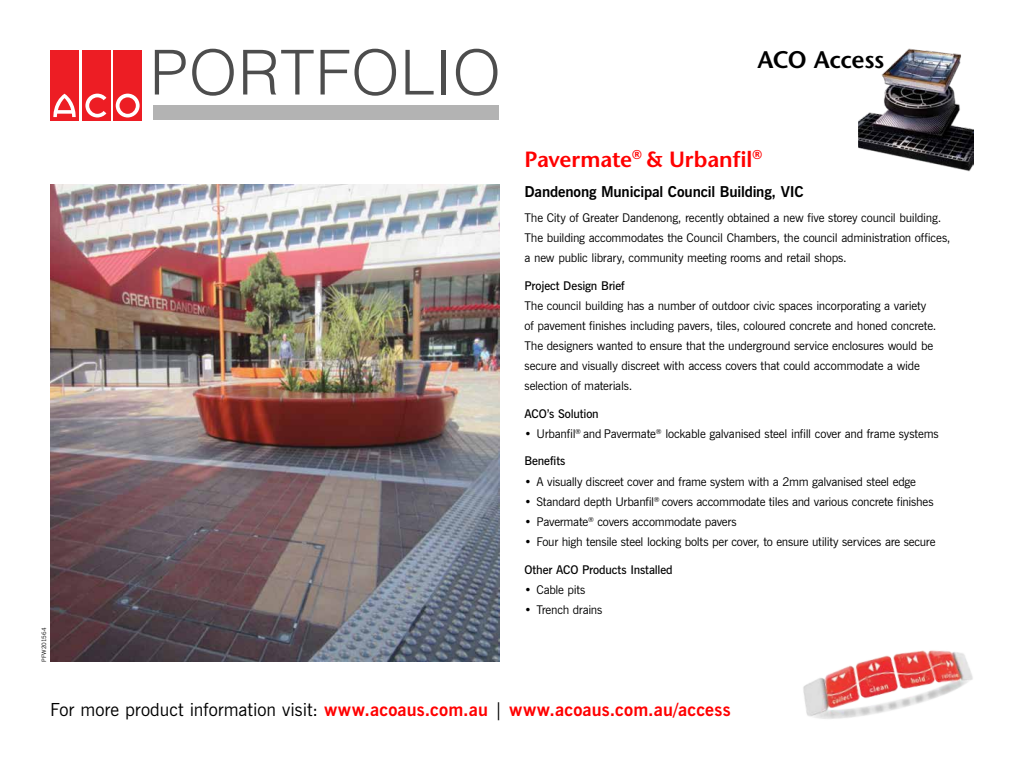
<style>
.page{position:relative;width:1024px;height:768px;background:#fff}
.page>*{position:absolute;margin:0;border:0;box-sizing:border-box;transform-origin:0 0}
.t1{font:300 62px "Helvetica";letter-spacing:.015em;color:#4d4d4d}
.t2{font:600 24px "Stone Sans";letter-spacing:-.025em;color:#000}
.t3{font:600 22px "Stone Sans";letter-spacing:-.01em;color:#f00}
.t4{font:700 18px "News Gothic BT";letter-spacing:.01em;color:#f00}
.t5{font:700 15px "News Gothic BT";letter-spacing:-.015em;color:#000}
.t6{font:12px/20px "News Gothic BT";letter-spacing:-.015em;color:#000}
.t7{font:600 12px "News Gothic BT";letter-spacing:-.01em;color:#000}
.t8{font:6px "News Gothic BT";letter-spacing:.01em;color:#000}
.s1{font-weight:400;color:#000}
</style>
<div class="page">
<img style="left:50px;top:185px;width:450px;height:477px">
<div style="left:154px;top:105px;width:345px;height:15px;background:#b3b3b3"></div>
<div style="left:113px;top:50px;width:29px;height:71px;background:#ed1d24"></div>
<div style="left:50px;top:50px;width:29px;height:71px;background:#ed1d24"></div>
<div style="left:82px;top:50px;width:28px;height:71px;background:#ed1d24"></div>
<svg style="left:116px;top:94px;width:24px;height:23px"></svg>
<svg style="left:85px;top:94px;width:21px;height:23px"></svg>
<svg style="left:53px;top:94px;width:23px;height:23px"></svg>
<img style="left:803px;top:650px;width:170px;height:69px">
<img style="left:858px;top:48px;width:116px;height:124px">
<p class="t8" style="left:41px;top:662px;width:36px;rotate:-90deg">PFW201564</p>
<h1 class="t1" style="left:150px;top:23px;width:352px">PORTFOLIO</h1>
<h2 class="t2" style="left:758px;top:45px;width:128px">ACO Access</h2>
<h3 class="t3" style="left:524px;top:146px;width:239px">Pavermate<sup>®</sup> &amp; Urbanfil<sup>®</sup></h3>
<p class="t5" style="left:524px;top:182px;width:281px">Dandenong Municipal Council Building, VIC</p>
<p class="t6" style="left:524px;top:207px;width:428px">The City of Greater Dandenong, recently obtained a new five storey council building.<br>The building accommodates the Council Chambers, the council administration offices, a new public library, community meeting rooms and retail shops.</p>
<p class="t7" style="left:524px;top:278px;width:102px">Project Design Brief</p>
<p class="t6" style="left:524px;top:295px;width:414px">The council building has a number of outdoor civic spaces incorporating a variety of pavement finishes including pavers, tiles, coloured concrete and honed concrete.<br>The designers wanted to ensure that the underground service enclosures would be secure and visually discreet with access covers that could accommodate a wide selection of materials.</p>
<p class="t7" style="left:524px;top:406px;width:76px">ACO’s Solution</p>
<p class="t6" style="left:524px;top:423px;width:416px">• Urbanfil<sup>®</sup> and Pavermate<sup>®</sup> lockable galvanised steel infill cover and frame systems</p>
<p class="t7" style="left:525px;top:454px;width:43px">Benefits</p>
<p class="t6" style="left:525px;top:471px;width:393px">• A visually discreet cover and frame system with a 2mm galvanised steel edge</p>
<p class="t6" style="left:525px;top:491px;width:411px">• Standard depth Urbanfil<sup>®</sup> covers accommodate tiles and various concrete finishes</p>
<p class="t6" style="left:525px;top:511px;width:214px">• Pavermate<sup>®</sup> covers accommodate pavers</p>
<p class="t6" style="left:525px;top:531px;width:412px">• Four high tensile steel locking bolts per cover, to ensure utility services are secure</p>
<p class="t7" style="left:525px;top:562px;width:150px">Other ACO Products Installed</p>
<p class="t6" style="left:525px;top:579px;width:62px">• Cable pits</p>
<p class="t6" style="left:525px;top:599px;width:79px">• Trench drains</p>
<h3 class="t4" style="left:50px;top:699px;width:682px"><span class="s1">For more product information visit:</span> www.acoaus.com.au <span class="s1">|</span> www.acoaus.com.au/access</h3>
</div>
